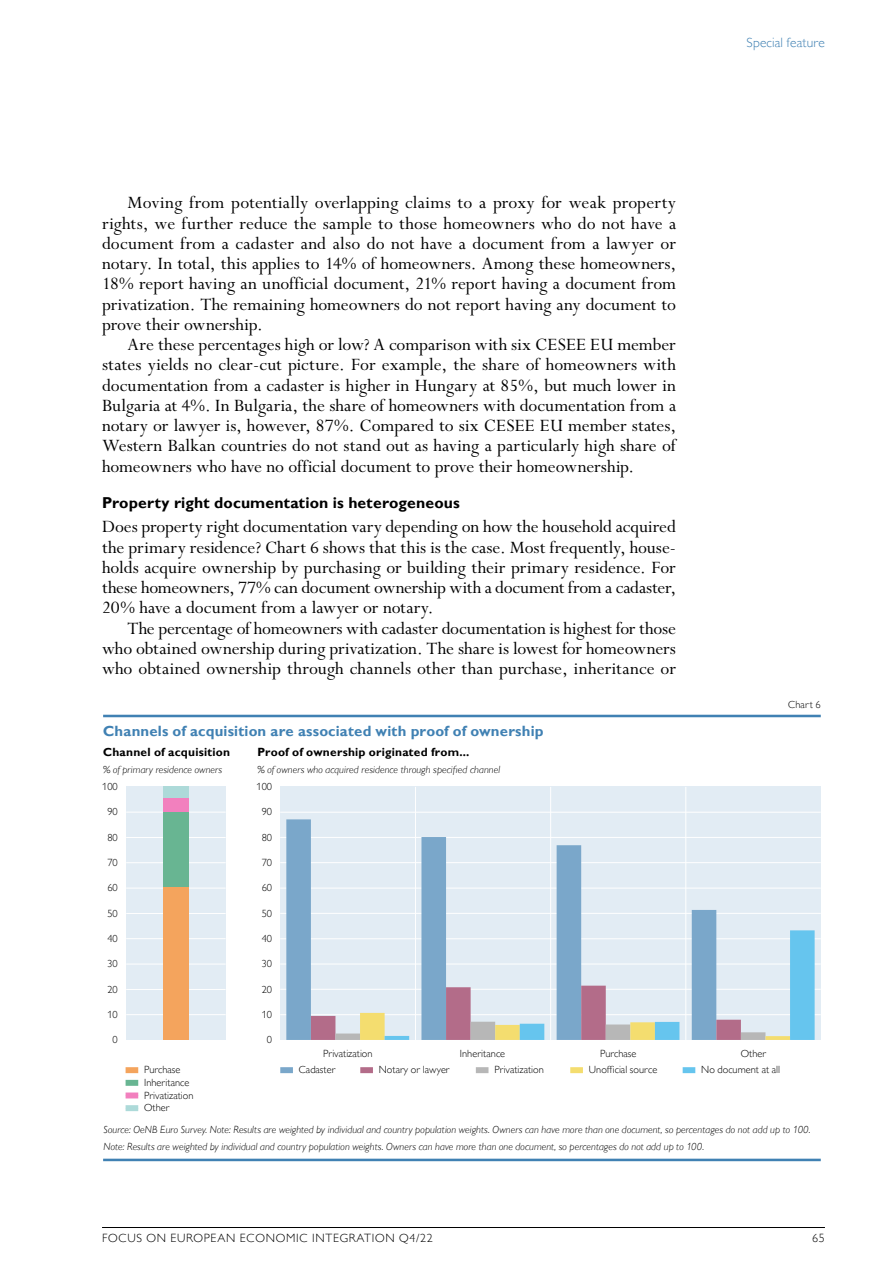
<style>
.page{position:relative;width:893px;height:1263px;background:#fff}
.page>*{position:absolute;margin:0;border:0;box-sizing:border-box;transform-origin:0 0}
.t1{font:19.5px/20.2px "Perpetua Std";color:#000;text-align:justify}
.t2{font:700 15.75px "Gill Sans MT Pro";letter-spacing:.005em;color:#000}
.t3{font:700 14.85px "Gill Sans MT Pro";letter-spacing:.01em;color:#4081b3}
.t4{font:300 13.5px "Gill Sans MT Pro";letter-spacing:.01em;color:#4081b3}
.t5{font:300 12px "Gill Sans MT Pro";letter-spacing:.06em;color:#000}
.t6{font:700 11.85px "Gill Sans MT Pro";letter-spacing:.015em;color:#000}
.t7{font:italic 300 10.35px/17px "Gill Sans MT Pro";letter-spacing:.01em;color:#000}
.t8{font:300 10.35px/12.6px "Gill Sans MT Pro";color:#000}
</style>
<div class="page">
<hr style="left:102px;top:1227px;width:723px;height:1px;background:#000">
<hr style="left:103px;top:715px;width:718px;height:2px;background:#4081b3">
<hr style="left:103px;top:1159px;width:718px;height:2px;background:#4081b3">
<div style="left:280px;top:1067px;width:13px;height:6px;background:#7aa7ca"></div>
<div style="left:126px;top:1067px;width:12px;height:6px;background:#f4a45d"></div>
<div style="left:126px;top:1080px;width:12px;height:6px;background:#68b592"></div>
<div style="left:126px;top:1092px;width:12px;height:6px;background:#f280be"></div>
<div style="left:126px;top:1105px;width:12px;height:6px;background:#addad9"></div>
<div style="left:360px;top:1067px;width:13px;height:6px;background:#b36c89"></div>
<div style="left:476px;top:1067px;width:12px;height:6px;background:#b7b7b7"></div>
<div style="left:570px;top:1067px;width:13px;height:6px;background:#f4dd6f"></div>
<div style="left:683px;top:1067px;width:12px;height:6px;background:#66c5ee"></div>
<div style="left:126px;top:787px;width:100px;height:253px;background:#e2ecf4"></div>
<hr style="left:126px;top:812px;width:100px;height:1px;background:#fff">
<hr style="left:126px;top:837px;width:100px;height:1px;background:#fff">
<hr style="left:126px;top:862px;width:100px;height:1px;background:#fff">
<hr style="left:126px;top:888px;width:100px;height:1px;background:#fff">
<hr style="left:126px;top:913px;width:100px;height:1px;background:#fff">
<hr style="left:126px;top:938px;width:100px;height:1px;background:#fff">
<hr style="left:126px;top:964px;width:100px;height:1px;background:#fff">
<hr style="left:126px;top:989px;width:100px;height:1px;background:#fff">
<hr style="left:126px;top:1014px;width:100px;height:1px;background:#fff">
<div style="left:163px;top:886px;width:26px;height:154px;background:#f4a45d"></div>
<div style="left:163px;top:812px;width:26px;height:74px;background:#68b592"></div>
<div style="left:163px;top:798px;width:26px;height:14px;background:#f280be"></div>
<div style="left:163px;top:787px;width:26px;height:11px;background:#addad9"></div>
<div style="left:280px;top:787px;width:541px;height:253px;background:#e2ecf4"></div>
<hr style="left:280px;top:812px;width:541px;height:1px;background:#fff">
<hr style="left:280px;top:837px;width:541px;height:1px;background:#fff">
<hr style="left:280px;top:862px;width:541px;height:1px;background:#fff">
<hr style="left:280px;top:888px;width:541px;height:1px;background:#fff">
<hr style="left:280px;top:913px;width:541px;height:1px;background:#fff">
<hr style="left:280px;top:938px;width:541px;height:1px;background:#fff">
<hr style="left:280px;top:963px;width:541px;height:1px;background:#fff">
<hr style="left:280px;top:989px;width:541px;height:1px;background:#fff">
<hr style="left:280px;top:1014px;width:541px;height:1px;background:#fff">
<hr style="left:685px;top:787px;width:1px;height:253px;background:#fff">
<hr style="left:550px;top:787px;width:1px;height:253px;background:#fff">
<hr style="left:415px;top:787px;width:1px;height:253px;background:#fff">
<svg style="left:286px;top:819px;width:430px;height:221px"></svg>
<svg style="left:311px;top:986px;width:74px;height:54px"></svg>
<svg style="left:385px;top:930px;width:430px;height:110px"></svg>
<p class="t1" style="left:102px;top:193px;width:576px;text-indent:26px">Moving from potentially overlapping claims to a proxy for weak property rights, we further reduce the sample to those homeowners who do not have a document from a cadaster and also do not have a document from a lawyer or notary. In total, this applies to 14% of homeowners. Among these homeowners, 18% report having an unofficial document, 21% report having a document from privatization. The remaining homeowners do not report having any document to prove their ownership.</p>
<p class="t1" style="left:102px;top:335px;width:576px;text-indent:26px">Are these percentages high or low? A comparison with six CESEE EU member states yields no clear-cut picture. For example, the share of homeowners with documentation from a cadaster is higher in Hungary at 85%, but much lower in Bulgaria at 4%. In Bulgaria, the share of homeowners with documentation from a notary or lawyer is, however, 87%. Compared to six CESEE EU member states, Western Balkan countries do not stand out as having a particularly high share of homeowners who have no official document to prove their homeownership.</p>
<p class="t2" style="left:102px;top:492px;width:359px">Property right documentation is heterogeneous</p>
<p class="t1" style="left:102px;top:517px;width:575px">Does property right documentation vary depending on how the household acquired the primary residence? Chart 6 shows that this is the case. Most frequently, house&shy;holds acquire ownership by purchasing or building their primary residence. For these homeowners, 77% can document ownership with a document from a cadaster, 20% have a document from a lawyer or notary.</p>
<p class="t1" style="left:102px;top:619px;width:576px;text-indent:26px">The percentage of homeowners with cadaster documentation is highest for those who obtained ownership during privatization. The share is lowest for homeowners who obtained ownership through channels other than purchase, inheritance or</p>
<p class="t3" style="left:103px;top:722px;width:442px">Channels of acquisition are associated with proof of ownership</p>
<p class="t6" style="left:103px;top:745px;width:129px">Channel of acquisition</p>
<p class="t8" style="left:102px;top:780px;width:17px">100</p>
<p class="t8" style="left:107px;top:805px;width:12px">90</p>
<p class="t8" style="left:107px;top:831px;width:12px">80</p>
<p class="t8" style="left:107px;top:856px;width:12px">70</p>
<p class="t8" style="left:107px;top:881px;width:12px">60</p>
<p class="t8" style="left:107px;top:907px;width:12px">50</p>
<p class="t8" style="left:107px;top:932px;width:12px">40</p>
<p class="t8" style="left:107px;top:957px;width:12px">30</p>
<p class="t8" style="left:107px;top:983px;width:12px">20</p>
<p class="t8" style="left:107px;top:1008px;width:12px">10</p>
<p class="t8" style="left:113px;top:1033px;width:7px">0</p>
<p class="t7" style="left:103px;top:761px;width:121px">% of primary residence owners</p>
<p class="t6" style="left:257px;top:745px;width:213px">Proof of ownership originated from...</p>
<p class="t8" style="left:256px;top:780px;width:17px">100</p>
<p class="t8" style="left:262px;top:805px;width:12px">90</p>
<p class="t8" style="left:262px;top:831px;width:12px">80</p>
<p class="t8" style="left:262px;top:856px;width:12px">70</p>
<p class="t8" style="left:262px;top:881px;width:12px">60</p>
<p class="t8" style="left:262px;top:907px;width:12px">50</p>
<p class="t8" style="left:262px;top:932px;width:12px">40</p>
<p class="t8" style="left:262px;top:957px;width:12px">30</p>
<p class="t8" style="left:262px;top:983px;width:12px">20</p>
<p class="t8" style="left:262px;top:1008px;width:12px">10</p>
<p class="t8" style="left:267px;top:1033px;width:7px">0</p>
<p class="t7" style="left:257px;top:761px;width:244px">% of owners who acquired residence through specified channel</p>
<p class="t8" style="left:460px;top:1047px;width:47px">Inheritance</p>
<p class="t8" style="left:323px;top:1047px;width:51px">Privatization</p>
<p class="t8" style="left:600px;top:1047px;width:38px">Purchase</p>
<p class="t4" style="left:746px;top:35px;width:80px">Special feature</p>
<p class="t8" style="left:788px;top:698px;width:34px">Chart 6</p>
<p class="t8" style="left:741px;top:1047px;width:27px">Other</p>
<p class="t8" style="left:144px;top:1063px;width:38px">Purchase</p>
<p class="t8" style="left:299px;top:1063px;width:38px">Cadaster</p>
<p class="t8" style="left:144px;top:1076px;width:47px">Inheritance</p>
<p class="t8" style="left:144px;top:1089px;width:51px">Privatization<br>Other</p>
<p class="t8" style="left:379px;top:1063px;width:72px">Notary or lawyer</p>
<p class="t8" style="left:494px;top:1063px;width:51px">Privatization</p>
<p class="t8" style="left:589px;top:1063px;width:70px">Unofficial source</p>
<p class="t8" style="left:701px;top:1063px;width:80px">No document at all</p>
<p class="t7" style="left:104px;top:1121px;width:708px">Source: OeNB Euro Survey. Note: Results are weighted by individual and country population weights. Owners can have more than one document, so percentages do not add up to 100.<br>Note: Results are weighted by individual and country population weights. Owners can have more than one document, so percentages do not add up to 100.</p>
<p class="t5" style="left:102px;top:1231px;width:332px">FOCUS ON EUROPEAN ECONOMIC INTEGRATION Q4/22</p>
<p class="t5" style="left:812px;top:1231px;width:14px">65</p>
</div>
